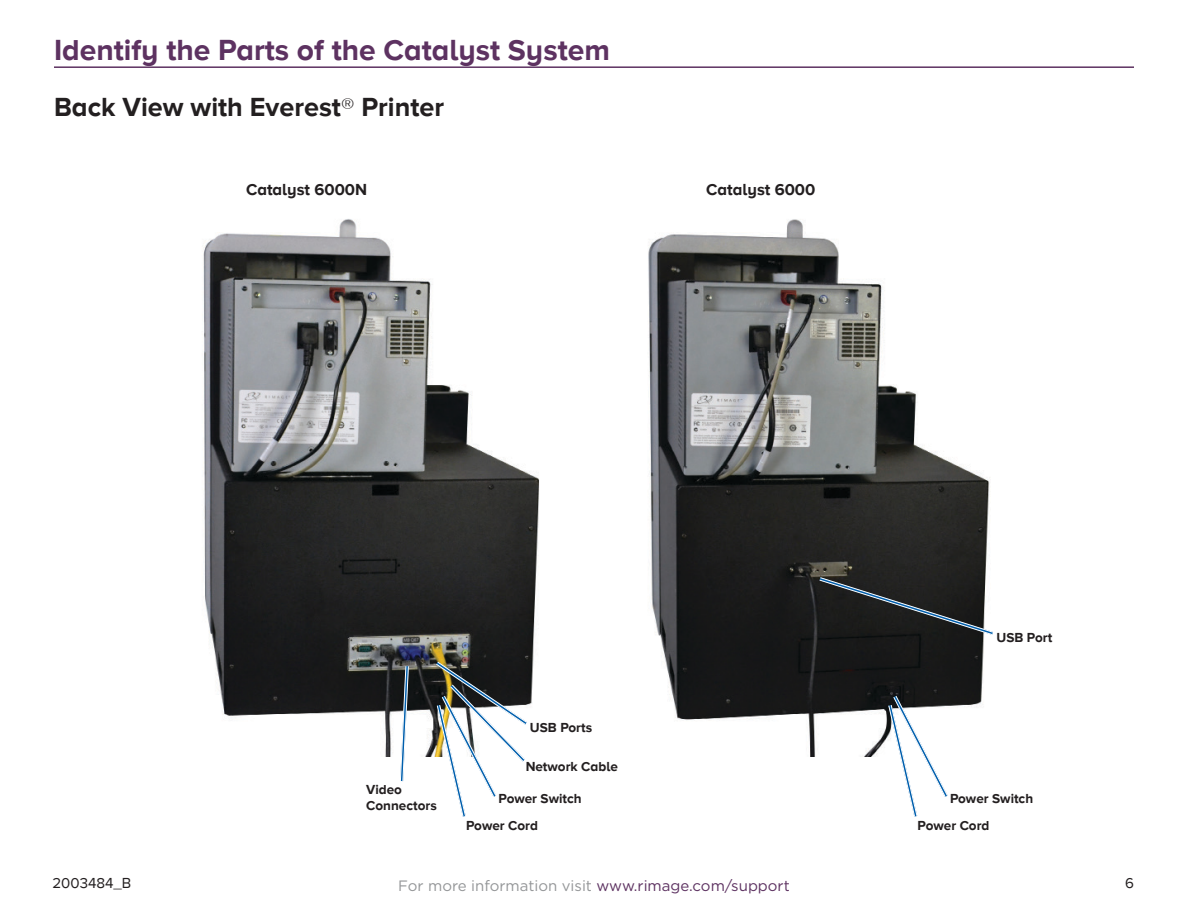
<style>
.page{position:relative;width:1188px;height:918px;background:#fff}
.page>*{position:absolute;margin:0;border:0;box-sizing:border-box;transform-origin:0 0}
.Running_Head{font:700 30px "Proxima Nova A";color:#5d3261}
.Heading_2{font:700 27px "Proxima Nova A";color:#231f20}
.t1{font:700 16.5px "Proxima Nova A";color:#231f20}
.t2{font:15px "Gotham";color:#949698}
.t3{font:15px "Proxima Nova A";color:#231f20}
.Call_out_text{font:700 13.5px "Proxima Nova A";color:#231f20}
.s1{font-weight:400}
.s2{color:#5d3261}
</style>
<div class="page">
<img style="left:648px;top:219px;width:342px;height:537px">
<img style="left:203px;top:219px;width:336px;height:537px">
<hr style="left:54px;top:66px;width:1080px;height:2px;background:#5d3261">
<svg style="left:399px;top:663px;width:11px;height:119px"></svg>
<svg style="left:816px;top:575px;width:177px;height:62px;background:#2e3031"></svg>
<svg style="left:433px;top:659px;width:97px;height:158px"></svg>
<svg style="left:886px;top:693px;width:64px;height:124px"></svg>
<p class="Running_Head" style="left:54px;top:33px;width:557px">Identify the Parts of the Catalyst System</p>
<p class="Heading_2" style="left:54px;top:91px;width:392px">Back View with Everest<span class="s1">®</span> Printer</p>
<p class="t1" style="left:246px;top:180px;width:123px">Catalyst 6000N</p>
<p class="t1" style="left:706px;top:180px;width:111px">Catalyst 6000</p>
<p class="Call_out_text" style="left:530px;top:720px;width:64px">USB Ports</p>
<p class="Call_out_text" style="left:996px;top:630px;width:57px">USB Port</p>
<p class="Call_out_text" style="left:366px;top:782px;width:37px">Video</p>
<p class="Call_out_text" style="left:366px;top:798px;width:72px">Connectors</p>
<p class="Call_out_text" style="left:526px;top:759px;width:94px">Network Cable</p>
<p class="Call_out_text" style="left:499px;top:791px;width:85px">Power Switch</p>
<p class="Call_out_text" style="left:950px;top:791px;width:85px">Power Switch</p>
<p class="Call_out_text" style="left:466px;top:818px;width:73px">Power Cord</p>
<p class="Call_out_text" style="left:918px;top:818px;width:73px">Power Cord</p>
<p class="t3" style="left:52px;top:874px;width:80px">2003484_B</p>
<p class="t2" style="left:398px;top:876px;width:393px">For more information visit <span class="s2">www.rimage.com/support</span></p>
<p class="t3" style="left:1125px;top:875px;width:10px">6</p>
</div>
